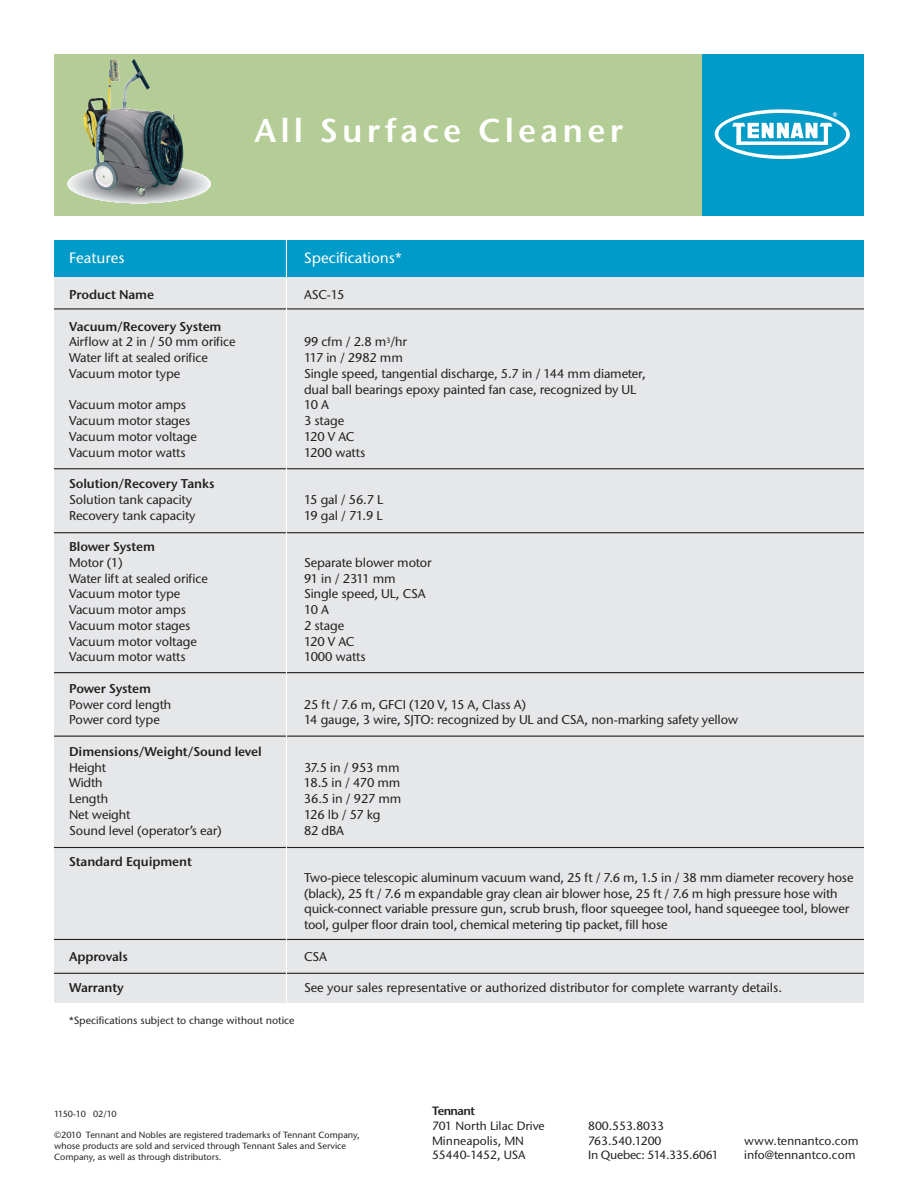
<style>
.page{position:relative;width:918px;height:1188px;background:#fff}
.page>*{position:absolute;margin:0;border:0;box-sizing:border-box;transform-origin:0 0}
.t1{font:33px "Stone Sans ITC Semi";letter-spacing:.125em;color:#fff}
.t2{font:500 15px "Stone Sans ITC";color:#fff}
.t3{font:500 12.75px/15.8px "Stone Sans ITC";letter-spacing:-.01em;color:#231f20}
.t4{font:12.75px "Stone Sans ITC Semi";letter-spacing:-.01em;color:#231f20}
.t5{font:500 12px/14.4px "Stone Sans ITC";color:#231f20}
.t6{font:500 12px/14.4px "Stone Sans ITC";letter-spacing:-.02em;color:#231f20}
.t7{font:12px "Stone Sans ITC Semi";letter-spacing:-.05em;color:#231f20}
.t8{font:500 10.5px "Stone Sans ITC";color:#231f20}
.t9{font:500 9px/10.8px "Stone Sans ITC";color:#231f20}
.t10{font:500 9px "Stone Sans ITC";letter-spacing:-.04em;color:#231f20}
</style>
<div class="page">
<div style="left:54px;top:276px;width:810px;height:727px;background:#e6e7e9"></div>
<div style="left:54px;top:54px;width:648px;height:162px;background:#b4cc95"></div>
<svg style="left:68px;top:165px;width:143px;height:38px"></svg>
<div style="left:702px;top:54px;width:162px;height:162px;background:#009bc8"></div>
<svg style="left:714px;top:109px;width:136px;height:51px"></svg>
<img style="left:83px;top:59px;width:67px;height:59px">
<hr style="left:54px;top:308px;width:810px;height:1px;background:#231f20">
<hr style="left:54px;top:468px;width:810px;height:1px;background:#231f20">
<hr style="left:54px;top:532px;width:810px;height:1px;background:#231f20">
<hr style="left:54px;top:672px;width:810px;height:1px;background:#231f20">
<hr style="left:54px;top:939px;width:810px;height:1px;background:#231f20">
<hr style="left:54px;top:973px;width:810px;height:1px;background:#231f20">
<hr style="left:54px;top:736px;width:810px;height:1px;background:#231f20">
<hr style="left:54px;top:847px;width:810px;height:1px;background:#231f20">
<div style="left:54px;top:240px;width:810px;height:37px;background:#009bc8"></div>
<hr style="left:286px;top:232px;width:1px;height:780px;background:#fff">
<h1 class="t1" style="left:254px;top:117px;width:370px">All Surface Cleaner</h1>
<p class="t2" style="left:69px;top:252px;width:57px">Features</p>
<p class="t2" style="left:304px;top:252px;width:99px">Specifications*</p>
<p class="t4" style="left:69px;top:289px;width:87px">Product Name</p>
<p class="t3" style="left:304px;top:288px;width:42px">ASC-15</p>
<p class="t4" style="left:69px;top:321px;width:154px">Vacuum/Recovery System</p>
<p class="t3" style="left:69px;top:335px;width:168px">Airflow at 2 in / 50 mm orifice</p>
<p class="t3" style="left:304px;top:335px;width:105px">99 cfm / 2.8 m<sup>3</sup>/hr</p>
<p class="t3" style="left:69px;top:351px;width:140px">Water lift at sealed orifice</p>
<p class="t3" style="left:304px;top:351px;width:100px">117 in / 2982 mm</p>
<p class="t3" style="left:69px;top:367px;width:113px">Vacuum motor type</p>
<p class="t3" style="left:304px;top:367px;width:343px">Single speed, tangential discharge, 5.7 in / 144 mm diameter, dual ball bearings epoxy painted fan case, recognized by UL</p>
<p class="t3" style="left:69px;top:398px;width:119px">Vacuum motor amps</p>
<p class="t3" style="left:304px;top:398px;width:26px">10 A</p>
<p class="t3" style="left:69px;top:414px;width:123px">Vacuum motor stages</p>
<p class="t3" style="left:304px;top:414px;width:42px">3 stage</p>
<p class="t3" style="left:69px;top:430px;width:129px">Vacuum motor voltage</p>
<p class="t3" style="left:304px;top:430px;width:52px">120 V AC</p>
<p class="t3" style="left:69px;top:445px;width:118px">Vacuum motor watts</p>
<p class="t3" style="left:304px;top:445px;width:63px">1200 watts</p>
<p class="t4" style="left:69px;top:478px;width:147px">Solution/Recovery Tanks</p>
<p class="t3" style="left:69px;top:493px;width:125px">Solution tank capacity</p>
<p class="t3" style="left:304px;top:493px;width:81px">15 gal / 56.7 L</p>
<p class="t3" style="left:69px;top:508px;width:128px">Recovery tank capacity</p>
<p class="t3" style="left:304px;top:508px;width:80px">19 gal / 71.9 L</p>
<p class="t4" style="left:69px;top:541px;width:88px">Blower System</p>
<p class="t3" style="left:69px;top:556px;width:55px">Motor (1)</p>
<p class="t3" style="left:304px;top:556px;width:129px">Separate blower motor</p>
<p class="t3" style="left:69px;top:571px;width:140px">Water lift at sealed orifice</p>
<p class="t3" style="left:304px;top:571px;width:93px">91 in / 2311 mm</p>
<p class="t3" style="left:69px;top:587px;width:113px">Vacuum motor type</p>
<p class="t3" style="left:304px;top:587px;width:123px">Single speed, UL, CSA</p>
<p class="t3" style="left:69px;top:603px;width:119px">Vacuum motor amps</p>
<p class="t3" style="left:304px;top:603px;width:26px">10 A</p>
<p class="t3" style="left:69px;top:619px;width:123px">Vacuum motor stages</p>
<p class="t3" style="left:304px;top:619px;width:42px">2 stage</p>
<p class="t3" style="left:69px;top:634px;width:129px">Vacuum motor voltage</p>
<p class="t3" style="left:304px;top:634px;width:52px">120 V AC</p>
<p class="t3" style="left:69px;top:650px;width:118px">Vacuum motor watts</p>
<p class="t3" style="left:304px;top:650px;width:63px">1000 watts</p>
<p class="t4" style="left:69px;top:683px;width:83px">Power System</p>
<p class="t3" style="left:69px;top:697px;width:104px">Power cord length</p>
<p class="t3" style="left:304px;top:697px;width:224px">25 ft / 7.6 m, GFCI (120 V, 15 A, Class A)</p>
<p class="t3" style="left:69px;top:713px;width:92px">Power cord type</p>
<p class="t3" style="left:304px;top:713px;width:436px">14 gauge, 3 wire, SJTO: recognized by UL and CSA, non-marking safety yellow</p>
<p class="t4" style="left:69px;top:746px;width:194px">Dimensions/Weight/Sound level</p>
<p class="t3" style="left:69px;top:760px;width:39px">Height</p>
<p class="t3" style="left:304px;top:760px;width:97px">37.5 in / 953 mm</p>
<p class="t3" style="left:69px;top:776px;width:35px">Width</p>
<p class="t3" style="left:304px;top:776px;width:98px">18.5 in / 470 mm</p>
<p class="t3" style="left:69px;top:792px;width:41px">Length</p>
<p class="t3" style="left:304px;top:792px;width:99px">36.5 in / 927 mm</p>
<p class="t3" style="left:69px;top:808px;width:63px">Net weight</p>
<p class="t3" style="left:304px;top:808px;width:78px">126 lb / 57 kg</p>
<p class="t3" style="left:69px;top:823px;width:154px">Sound level (operator’s ear)</p>
<p class="t3" style="left:304px;top:823px;width:41px">82 dBA</p>
<p class="t4" style="left:69px;top:856px;width:124px">Standard Equipment</p>
<p class="t3" style="left:304px;top:871px;width:551px">Two-piece telescopic aluminum vacuum wand, 25 ft / 7.6 m, 1.5 in / 38 mm diameter recovery hose (black), 25 ft / 7.6 m expandable gray clean air blower hose, 25 ft / 7.6 m high pressure hose with quick-connect variable pressure gun, scrub brush, floor squeegee tool, hand squeegee tool, blower tool, gulper floor drain tool, chemical metering tip packet, fill hose</p>
<p class="t4" style="left:69px;top:951px;width:60px">Approvals</p>
<p class="t3" style="left:304px;top:949px;width:24px">CSA</p>
<p class="t4" style="left:69px;top:982px;width:56px">Warranty</p>
<p class="t3" style="left:304px;top:981px;width:480px">See your sales representative or authorized distributor for complete warranty details.</p>
<p class="t8" style="left:69px;top:1015px;width:227px">*Specifications subject to change without notice</p>
<p class="t10" style="left:54px;top:1110px;width:64px">1150-10 02/10</p>
<p class="t9" style="left:54px;top:1130px;width:307px">©2010 Tennant and Nobles are registered trademarks of Tennant Company, whose products are sold and serviced through Tennant Sales and Service<br>Company, as well as through distributors.</p>
<p class="t7" style="left:432px;top:1106px;width:45px">Tennant</p>
<p class="t5" style="left:432px;top:1120px;width:114px">701 North Lilac Drive<br>Minneapolis, MN<br>55440-1452, USA</p>
<p class="t6" style="left:588px;top:1120px;width:132px">800.553.8033<br>763.540.1200<br>In Quebec: 514.335.6061</p>
<p class="t5" style="left:744px;top:1134px;width:116px">www.tennantco.com info@tennantco.com</p>
</div>
